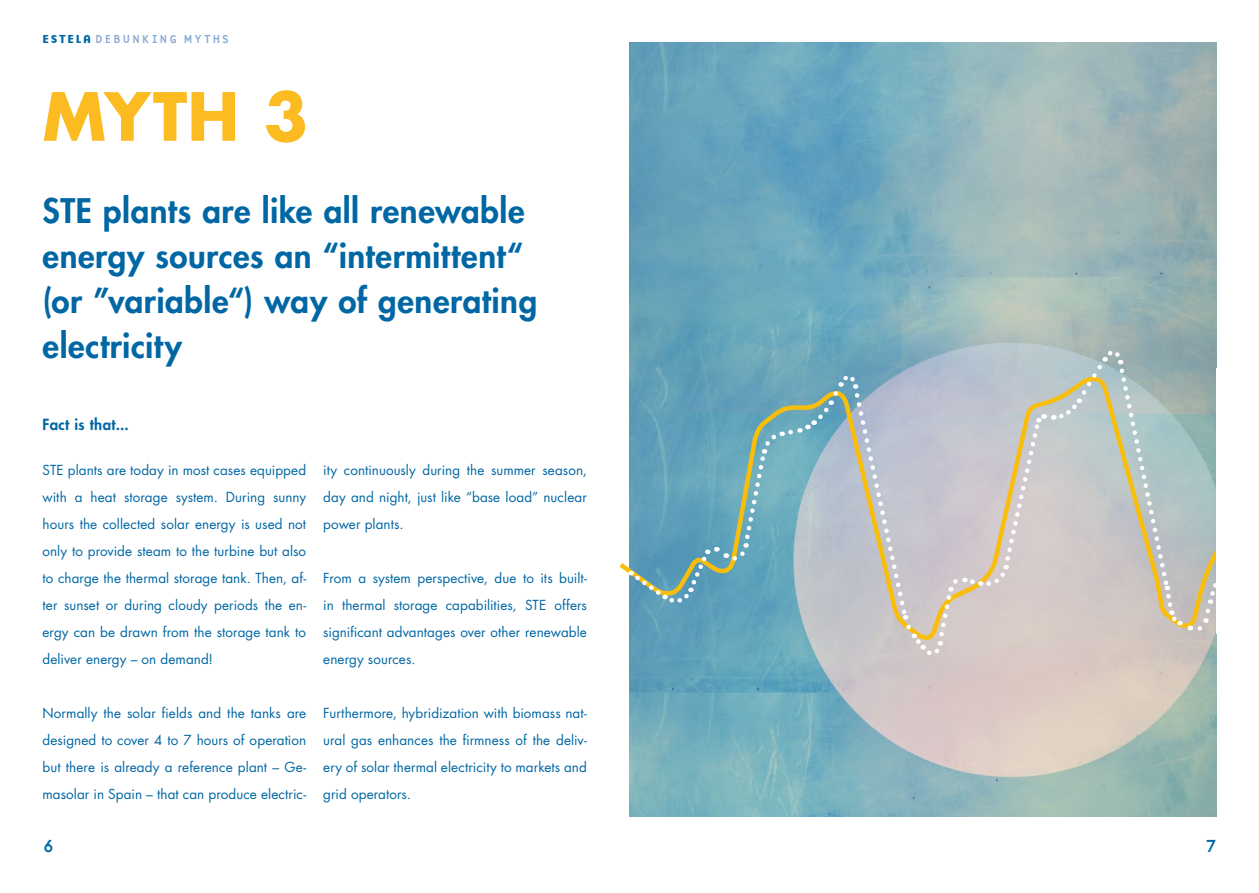
<style>
.page{position:relative;width:1259px;height:893px;background:#fff}
.page>*{position:absolute;margin:0;border:0;box-sizing:border-box;transform-origin:0 0}
.t1{font:700 64.5px "Futura CE";color:#fbbb21}
.t2{font:800 33px/45px "Futura";letter-spacing:.015em;color:#0067a4}
.t3{font:18px "Base Nine";color:#0067a4}
.t4{font:800 15px "Futura";letter-spacing:.025em;color:#0067a4}
.t5{font:13.5px/27px "Futura LT";letter-spacing:.005em;color:#0067a4;text-align:justify}
.t6{font:12px "Base Nine";letter-spacing:.135em;color:#87aad2}
.s1{font-family:"Base Nine B";color:#0067a4}
</style>
<div class="page">
<img style="left:629px;top:43px;width:587px;height:773px">
<svg style="left:619px;top:370px;width:598px;height:287px"></svg>
<svg style="left:631px;top:351px;width:586px;height:304px;background:#a5b9be"></svg>
<div style="left:1216px;top:368px;width:43px;height:266px;background:#fff"></div>
<p class="t6" style="left:43px;top:30px;width:188px"><span class="s1">ESTELA</span> DEBUNKING MYTHS</p>
<h1 class="t1" style="left:43px;top:69px;width:267px">MYTH 3</h1>
<h2 class="t2" style="left:43px;top:187px;width:496px">STE plants are like all renewable energy sources an “intermittent“ (or ”variable“) way of generating electricity</h2>
<p class="t4" style="left:43px;top:414px;width:88px">Fact is that...</p>
<p class="t5" style="left:43px;top:456px;width:265px">STE plants are today in most cases equipped with a heat storage system. During sunny hours the collected solar energy is used not only to provide steam to the turbine but also to charge the thermal storage tank. Then, af&shy;ter sunset or during cloudy periods the en&shy;ergy can be drawn from the storage tank to deliver energy – on demand!</p>
<p class="t5" style="left:43px;top:699px;width:265px">Normally the solar fields and the tanks are designed to cover 4 to 7 hours of operation but there is already a reference plant – Ge&shy;masolar in Spain – that can produce electric-</p>
<p class="t5" style="left:323px;top:456px;width:265px">ity continuously during the summer season, day and night, just like “base load” nuclear power plants.</p>
<p class="t5" style="left:323px;top:564px;width:265px">From a system perspective, due to its built&shy;in thermal storage capabilities, STE offers significant advantages over other renewable energy sources.</p>
<p class="t5" style="left:323px;top:699px;width:265px">Furthermore, hybridization with biomass nat&shy;ural gas enhances the firmness of the deliv&shy;ery of solar thermal electricity to markets and grid operators.</p>
<h3 class="t3" style="left:43px;top:832px;width:14px">6</h3>
<h3 class="t3" style="left:1205px;top:832px;width:14px">7</h3>
</div>
